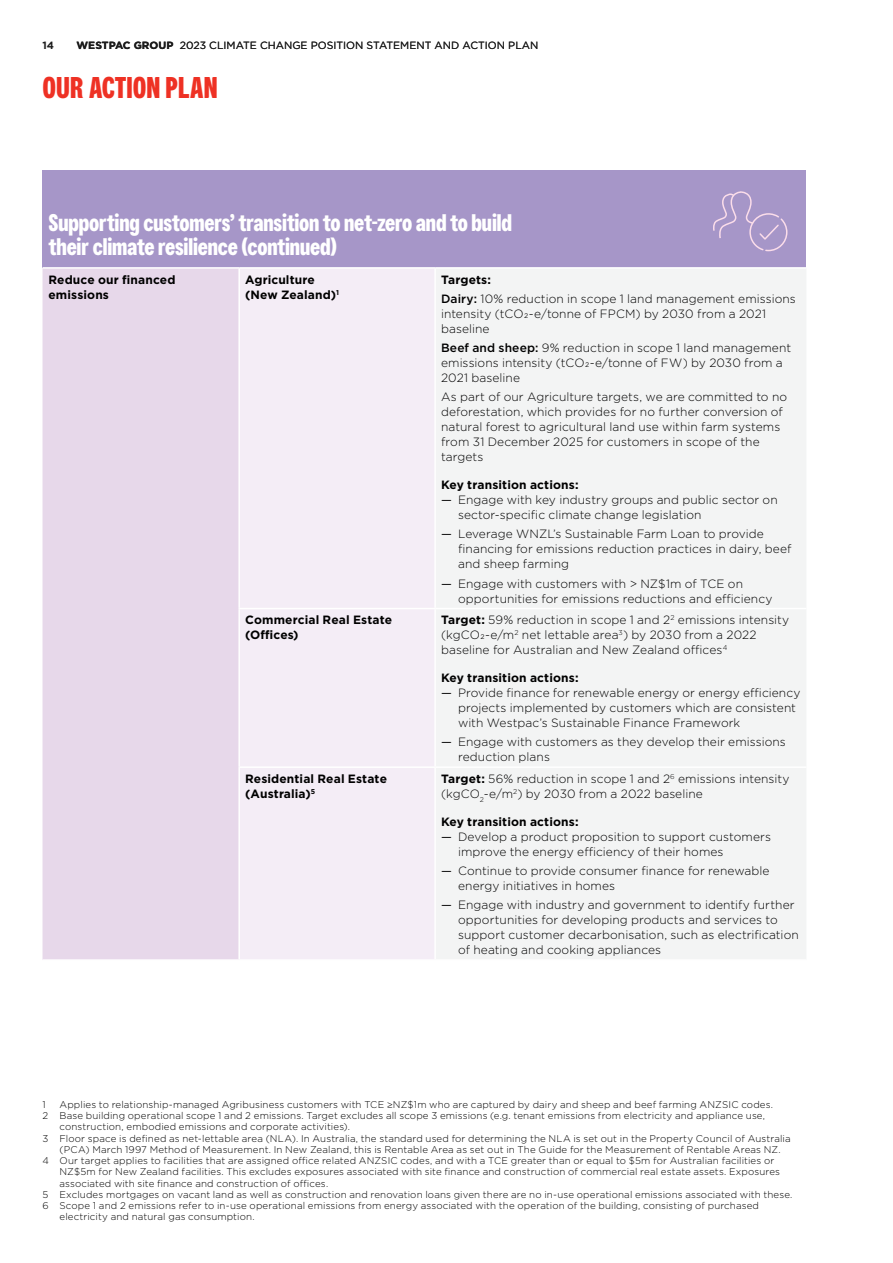
<style>
.page{position:relative;width:893px;height:1263px;background:#fff}
.page>*{position:absolute;margin:0;border:0;box-sizing:border-box;transform-origin:0 0}
.t1{font:700 30px "Westpac";color:#ee3124}
.t2{font:700 24px/24px "Westpac";letter-spacing:-.005em;color:#fff}
.t3{font:300 12px/15px "Gotham";letter-spacing:.005em;color:#000}
.t4{font:700 12px/15px "Gotham";letter-spacing:.01em;color:#000}
.t5{font:10.5px "Gotham";color:#1c1c1c}
.t6{font:700 10.5px "Gotham";color:#1c1c1c}
.t7{font:300 9.75px "Gotham";letter-spacing:.01em;color:#000}
.s1{font-weight:700}
.s2{font-weight:500}
.s3{font-weight:400}
.s4{font-family:"Minion Pro";font-weight:400}
</style>
<div class="page">
<div style="left:43px;top:170px;width:763px;height:98px;background:#a696c8"></div>
<div style="left:43px;top:269px;width:195px;height:690px;background:#e7d8ea"></div>
<div style="left:240px;top:269px;width:194px;height:690px;background:#f4edf6"></div>
<div style="left:436px;top:269px;width:370px;height:690px;background:#f3f4f4"></div>
<hr style="left:238px;top:608px;width:197px;height:1px;background:#fff">
<hr style="left:435px;top:608px;width:371px;height:1px;background:#fff">
<hr style="left:238px;top:766px;width:197px;height:2px;background:#fff">
<hr style="left:435px;top:766px;width:371px;height:2px;background:#fff">
<hr style="left:43px;top:267px;width:196px;height:2px;background:#fff">
<hr style="left:239px;top:267px;width:196px;height:2px;background:#fff">
<hr style="left:435px;top:267px;width:371px;height:2px;background:#fff">
<svg style="left:713px;top:191px;width:75px;height:61px"></svg>
<p class="t6" style="left:43px;top:38px;width:13px">14</p>
<p class="t6" style="left:77px;top:38px;width:98px">WESTPAC GROUP</p>
<p class="t5" style="left:180px;top:38px;width:360px">2023 CLIMATE CHANGE POSITION STATEMENT AND ACTION PLAN</p>
<h1 class="t1" style="left:43px;top:69px;width:177px">OUR ACTION PLAN</h1>
<h2 class="t2" style="left:49px;top:210px;width:465px">Supporting customers’ transition to net-zero and to build their climate resilience (continued)</h2>
<p class="t4" style="left:49px;top:272px;width:128px">Reduce our financed emissions</p>
<p class="t4" style="left:245px;top:272px;width:95px">Agriculture (New Zealand)<sup>1</sup></p>
<p class="t3" style="left:441px;top:269px;width:356px;line-height:19.2px"><span class="s1">Targets:<br></span><span class="s2">Dairy:</span> 10% reduction in scope 1 land management emissions</p>
<p class="t3" style="left:441px;top:306px;width:326px">intensity (tCO2-e/tonne of FPCM) by 2030 from a 2021 baseline</p>
<p class="t3" style="left:441px;top:340px;width:352px"><span class="s2">Beef and sheep:</span> 9% reduction in scope 1 land management emissions intensity (tCO2-e/tonne of FW) by 2030 from a<br>2021 baseline</p>
<p class="t3" style="left:441px;top:389px;width:348px">As part of our Agriculture targets, we are committed to no deforestation, which provides for no further conversion of natural forest to agricultural land use within farm systems from 31 December 2025 for customers in scope of the targets</p>
<p class="t4" style="left:441px;top:477px;width:139px">Key transition actions:</p>
<p class="t3" style="left:458px;top:492px;width:321px;text-indent:-17px"><span class="s3">—</span> Engage with key industry groups and public sector on sector-specific climate change legislation</p>
<p class="t3" style="left:458px;top:526px;width:335px;text-indent:-17px"><span class="s3">—</span> Leverage WNZL’s Sustainable Farm Loan to provide financing for emissions reduction practices in dairy, beef and sheep farming</p>
<p class="t3" style="left:458px;top:575px;width:316px;text-indent:-17px"><span class="s3">—</span> Engage with customers with &gt; NZ$1m of TCE on opportunities for emissions reductions and efficiency</p>
<p class="t4" style="left:245px;top:612px;width:148px">Commercial Real Estate (Offices)</p>
<p class="t3" style="left:441px;top:612px;width:350px"><span class="s1">Target:</span> 59% reduction in scope 1 and 2<sup>2</sup> emissions intensity (kgCO2-e/m<sup>2</sup> net lettable area<sup>3</sup>) by 2030 from a 2022 baseline for Australian and New Zealand offices<sup>4</sup></p>
<p class="t4" style="left:441px;top:670px;width:139px">Key transition actions:</p>
<p class="t3" style="left:458px;top:685px;width:344px;text-indent:-17px"><span class="s3">—</span> Provide finance for renewable energy or energy efficiency projects implemented by customers which are consistent with Westpac’s Sustainable Finance Framework</p>
<p class="t3" style="left:458px;top:734px;width:329px;text-indent:-17px"><span class="s3">—</span> Engage with customers as they develop their emissions reduction plans</p>
<p class="t4" style="left:245px;top:771px;width:143px">Residential Real Estate (Australia)<sup>5</sup></p>
<p class="t3" style="left:441px;top:771px;width:350px"><span class="s1">Target:</span> 56% reduction in scope 1 and 2<sup>6</sup> emissions intensity (kgCO<sub>2</sub>-e/m<sup>2</sup>) by 2030 from a 2022 baseline</p>
<p class="t4" style="left:441px;top:814px;width:139px">Key transition actions:</p>
<p class="t3" style="left:458px;top:828px;width:314px;text-indent:-17px"><span class="s3">—</span> Develop a product proposition to support customers improve the energy efficiency of their homes</p>
<p class="t3" style="left:458px;top:863px;width:313px;text-indent:-17px"><span class="s3">—</span> Continue to provide consumer finance for renewable energy initiatives in homes</p>
<p class="t3" style="left:458px;top:897px;width:342px;text-indent:-17px"><span class="s3">—</span> Engage with industry and government to identify further opportunities for developing products and services to support customer decarbonisation, such as electrification of heating and cooking appliances</p>
<p class="t7" style="left:43px;top:1098px;width:5px">1</p>
<p class="t7" style="left:60px;top:1098px;width:715px">Applies to relationship-managed Agribusiness customers with TCE <span class="s4">≥</span>NZ$1m who are captured by dairy and sheep and beef farming ANZSIC codes.</p>
<p class="t7" style="left:43px;top:1109px;width:724px">2 Base building operational scope 1 and 2 emissions. Target excludes all scope 3 emissions (e.g. tenant emissions from electricity and appliance use,</p>
<p class="t7" style="left:60px;top:1121px;width:292px">construction, embodied emissions and corporate activities).</p>
<p class="t7" style="left:43px;top:1132px;width:750px">3 Floor space is defined as net-lettable area (NLA). In Australia, the standard used for determining the NLA is set out in the Property Council of Australia</p>
<p class="t7" style="left:60px;top:1143px;width:723px">(PCA) March 1997 Method of Measurement. In New Zealand, this is Rentable Area as set out in The Guide for the Measurement of Rentable Areas NZ.</p>
<p class="t7" style="left:43px;top:1154px;width:733px">4 Our target applies to facilities that are assigned office related ANZSIC codes, and with a TCE greater than or equal to $5m for Australian facilities or</p>
<p class="t7" style="left:60px;top:1166px;width:722px">NZ$5m for New Zealand facilities. This excludes exposures associated with site finance and construction of commercial real estate assets. Exposures</p>
<p class="t7" style="left:60px;top:1177px;width:270px">associated with site finance and construction of offices.</p>
<p class="t7" style="left:43px;top:1188px;width:751px">5 Excludes mortgages on vacant land as well as construction and renovation loans given there are no in-use operational emissions associated with these.</p>
<p class="t7" style="left:43px;top:1199px;width:718px">6 Scope 1 and 2 emissions refer to in-use operational emissions from energy associated with the operation of the building, consisting of purchased</p>
<p class="t7" style="left:60px;top:1211px;width:197px">electricity and natural gas consumption.</p>
</div>
